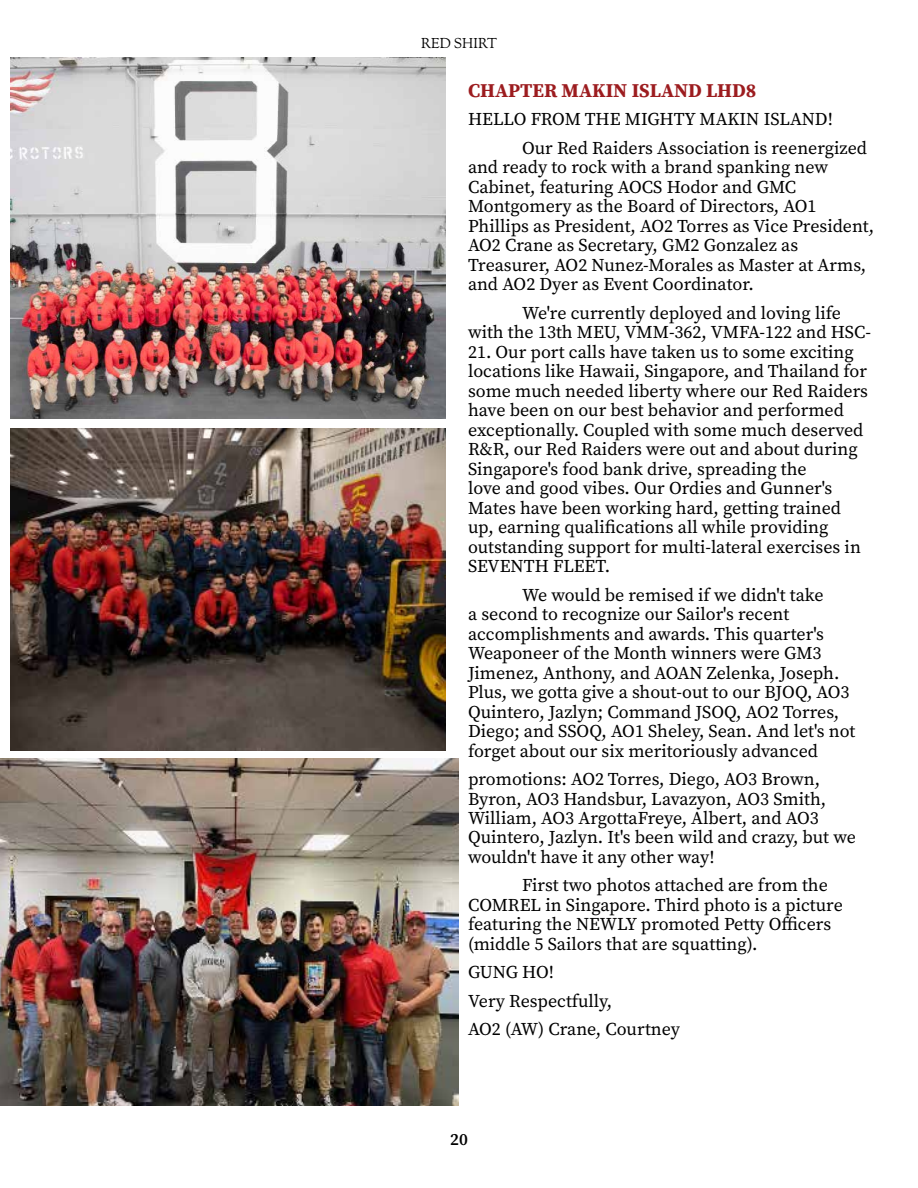
<style>
.page{position:relative;width:918px;height:1188px;background:#fff}
.page>*{position:absolute;margin:0;border:0;box-sizing:border-box;transform-origin:0 0}
.t1{font:700 19.5px "Source Serif Pro";color:#9c1c1f}
.t2{font:18px/19.5px "Source Serif Pro";color:#000}
.t3{font:600 16.95px "Source Serif Pro";color:#000}
.t4{font:14.1px "OFL Goudy St M";color:#000}
</style>
<div class="page">
<img style="left:10px;top:57px;width:436px;height:362px">
<img style="left:10px;top:428px;width:436px;height:322px">
<img style="left:0;top:758px;width:459px;height:348px">
<p class="t4" style="left:421px;top:34px;width:77px">RED SHIRT</p>
<p class="t1" style="left:468px;top:77px;width:290px">CHAPTER MAKIN ISLAND LHD8</p>
<p class="t2" style="left:522px;top:105px;width:347px;line-height:28.5px;text-indent:-54px">HELLO FROM THE MIGHTY MAKIN ISLAND!<br>Our Red Raiders Association is reenergized</p>
<p class="t2" style="left:468px;top:157px;width:408px">and ready to rock with a brand spanking new Cabinet, featuring AOCS Hodor and GMC Montgomery as the Board of Directors, AO1<br>Phillips as President, AO2 Torres as Vice President, AO2 Crane as Secretary, GM2 Gonzalez as Treasurer, AO2 Nunez-Morales as Master at Arms, and AO2 Dyer as Event Coordinator.</p>
<p class="t2" style="left:468px;top:303px;width:405px;text-indent:54px">We're currently deployed and loving life with the 13th MEU, VMM-362, VMFA-122 and HSC-</p>
<p class="t2" style="left:468px;top:342px;width:402px">21. Our port calls have taken us to some exciting locations like Hawaii, Singapore, and Thailand for some much needed liberty where our Red Raiders have been on our best behavior and performed exceptionally. Coupled with some much deserved R&amp;R, our Red Raiders were out and about during Singapore's food bank drive, spreading the<br>love and good vibes. Our Ordies and Gunner's Mates have been working hard, getting trained up, earning qualifications all while providing outstanding support for multi-lateral exercises in SEVENTH FLEET.</p>
<p class="t2" style="left:468px;top:585px;width:389px;text-indent:54px">We would be remised if we didn't take<br>a second to recognize our Sailor's recent accomplishments and awards. This quarter's Weaponeer of the Month winners were GM3<br>Jimenez, Anthony, and AOAN Zelenka, Joseph.<br>Plus, we gotta give a shout-out to our BJOQ, AO3<br>Quintero, Jazlyn; Command JSOQ, AO2 Torres, Diego; and SSOQ, AO1 Sheley, Sean. And let's not forget about our six meritoriously advanced</p>
<p class="t2" style="left:468px;top:769px;width:389px">promotions: AO2 Torres, Diego, AO3 Brown, Byron, AO3 Handsbur, Lavazyon, AO3 Smith, William, AO3 ArgottaFreye, Albert, and AO3<br>Quintero, Jazlyn. It's been wild and crazy, but we wouldn't have it any other way!</p>
<p class="t2" style="left:468px;top:876px;width:376px;text-indent:54px">First two photos attached are from the COMREL in Singapore. Third photo is a picture featuring the NEWLY promoted Petty Officers (middle 5 Sailors that are squatting).</p>
<p class="t2" style="left:468px;top:958px;width:214px;line-height:28.5px">GUNG HO!<br>Very Respectfully,<br>AO2 (AW) Crane, Courtney</p>
<p class="t3" style="left:450px;top:1128px;width:19px">20</p>
</div>
